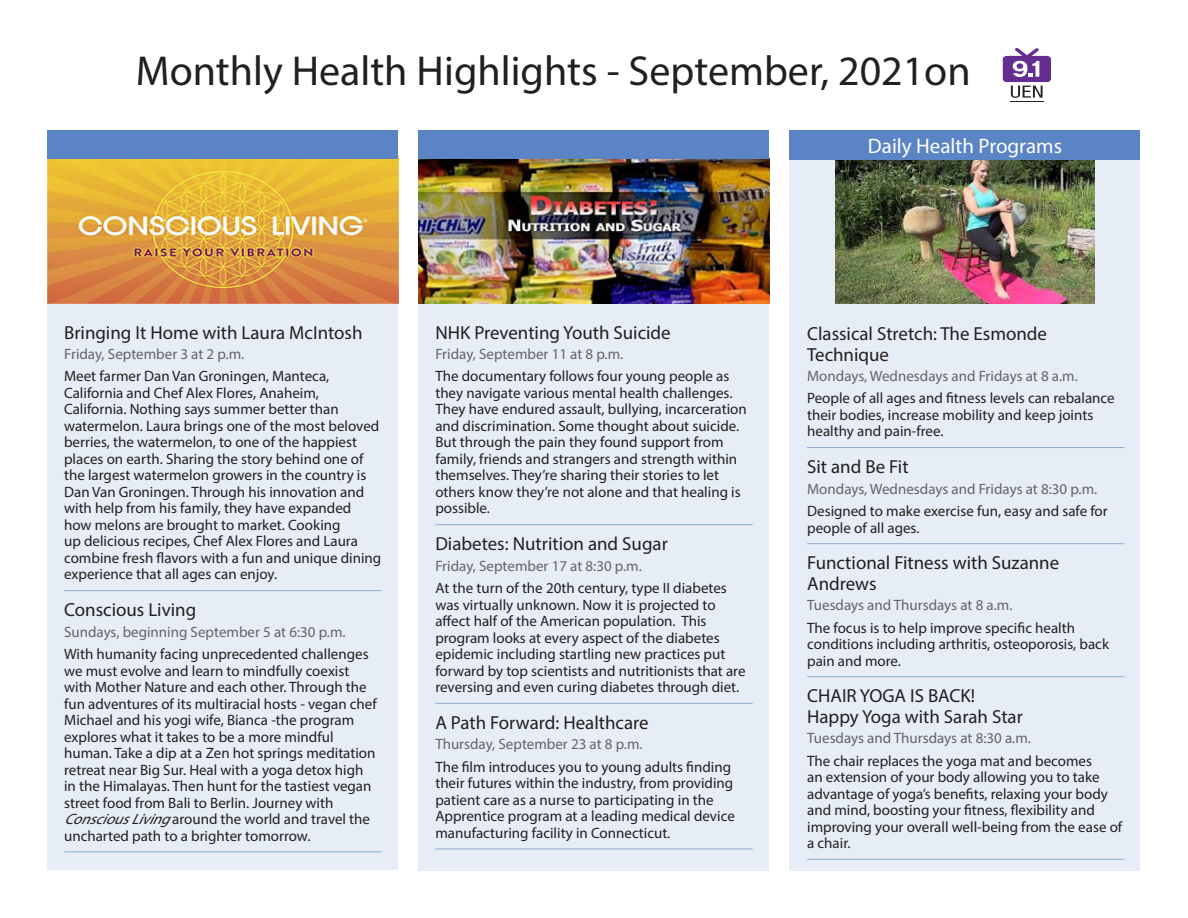
<style>
.page{position:relative;width:1188px;height:918px;background:#fff}
.page>*{position:absolute;margin:0;border:0;box-sizing:border-box;transform-origin:0 0}
.Headline{font:42px "Myriad Pro";color:#231f20}
.Column_Headers{font:21px "Myriad Pro";color:#fff}
.Program_Title{font:18.9px/20.4px "Myriad Pro";color:#231f20}
.Body_copy{font:15px/16.5px "Myriad Pro";color:#231f20}
.Date_and_Time{font:15px "Myriad Pro";color:#636466}
.s1{font-style:italic}
</style>
<div class="page">
<div style="left:789px;top:156px;width:351px;height:715px;background:#e7edf6"></div>
<div style="left:47px;top:156px;width:351px;height:714px;background:#e7edf6"></div>
<div style="left:418px;top:156px;width:352px;height:715px;background:#e7edf6"></div>
<img style="left:836px;top:160px;width:259px;height:144px">
<img style="left:418px;top:159px;width:352px;height:145px">
<div style="left:47px;top:156px;width:351px;height:148px;background:#5b84c5;opacity:.75"></div>
<hr style="left:64px;top:590px;width:317px;height:1px;background:#8ca9d6">
<hr style="left:64px;top:851px;width:317px;height:1px;background:#8ca9d6">
<hr style="left:807px;top:447px;width:317px;height:1px;background:#8ca9d6">
<hr style="left:807px;top:543px;width:317px;height:1px;background:#8ca9d6">
<hr style="left:807px;top:676px;width:317px;height:1px;background:#8ca9d6">
<hr style="left:807px;top:859px;width:317px;height:1px;background:#8ca9d6">
<svg style="left:1003px;top:48px;width:48px;height:50px"></svg>
<hr style="left:1010px;top:101px;width:33px;height:1px;background:#231f20">
<hr style="left:435px;top:524px;width:318px;height:1px;background:#8ca9d6">
<hr style="left:435px;top:703px;width:318px;height:1px;background:#8ca9d6">
<hr style="left:435px;top:849px;width:318px;height:1px;background:#8ca9d6">
<div style="left:47px;top:130px;width:351px;height:29px;background:#5b84c5"></div>
<div style="left:418px;top:130px;width:352px;height:29px;background:#5b84c5"></div>
<div style="left:789px;top:130px;width:351px;height:30px;background:#5b84c5"></div>
<p class="Headline" style="left:136px;top:45px;width:836px">Monthly Health Highlights - September, 2021on</p>
<p class="Column_Headers" style="left:868px;top:133px;width:196px">Daily Health Programs</p>
<p class="Program_Title" style="left:64px;top:322px;width:300px">Bringing It Home with Laura McIntosh</p>
<p class="Date_and_Time" style="left:64px;top:345px;width:182px">Friday, September 3 at 2 p.m.</p>
<p class="Body_copy" style="left:64px;top:368px;width:319px">Meet farmer Dan Van Groningen, Manteca, California and Chef Alex Flores, Anaheim, California. Nothing says summer better than watermelon. Laura brings one of the most beloved berries, the watermelon, to one of the happiest places on earth. Sharing the story behind one of the largest watermelon growers in the country is Dan Van Groningen. Through his innovation and with help from his family, they have expanded how melons are brought to market. Cooking<br>up delicious recipes, Chef Alex Flores and Laura combine fresh flavors with a fun and unique dining experience that all ages can enjoy.</p>
<p class="Program_Title" style="left:64px;top:600px;width:134px">Conscious Living</p>
<p class="Date_and_Time" style="left:64px;top:622px;width:283px">Sundays, beginning September 5 at 6:30 p.m.</p>
<p class="Body_copy" style="left:64px;top:646px;width:314px">With humanity facing unprecedented challenges we must evolve and learn to mindfully coexist with Mother Nature and each other. Through the fun adventures of its multiracial hosts - vegan chef Michael and his yogi wife, Bianca -the program explores what it takes to be a more mindful human. Take a dip at a Zen hot springs meditation retreat near Big Sur. Heal with a yoga detox high in the Himalayas. Then hunt for the tastiest vegan street food from Bali to Berlin. Journey with <span class="s1">ConsciousLiving</span>around the world and travel the uncharted path to a brighter tomorrow.</p>
<p class="Program_Title" style="left:435px;top:322px;width:237px">NHK Preventing Youth Suicide</p>
<p class="Date_and_Time" style="left:435px;top:345px;width:189px">Friday, September 11 at 8 p.m.</p>
<p class="Body_copy" style="left:435px;top:368px;width:313px">The documentary follows four young people as they navigate various mental health challenges.<br>They have endured assault, bullying, incarceration and discrimination. Some thought about suicide.<br>But through the pain they found support from family, friends and strangers and strength within themselves. They’re sharing their stories to let others know they’re not alone and that healing is possible.</p>
<p class="Program_Title" style="left:435px;top:534px;width:234px">Diabetes: Nutrition and Sugar</p>
<p class="Date_and_Time" style="left:435px;top:556px;width:208px">Friday, September 17 at 8:30 p.m.</p>
<p class="Body_copy" style="left:435px;top:580px;width:312px">At the turn of the 20th century, type II diabetes was virtually unknown. Now it is projected to affect half of the American population. This program looks at every aspect of the diabetes epidemic including startling new practices put forward by top scientists and nutritionists that are reversing and even curing diabetes through diet.</p>
<p class="Program_Title" style="left:435px;top:712px;width:215px">A Path Forward: Healthcare</p>
<p class="Date_and_Time" style="left:435px;top:735px;width:209px">Thursday, September 23 at 8 p.m.</p>
<p class="Body_copy" style="left:435px;top:758px;width:301px">The film introduces you to young adults finding their futures within the industry, from providing patient care as a nurse to participating in the Apprentice program at a leading medical device manufacturing facility in Connecticut.</p>
<p class="Program_Title" style="left:807px;top:323px;width:241px">Classical Stretch: The Esmonde<br>Technique</p>
<p class="Date_and_Time" style="left:807px;top:367px;width:272px">Mondays, Wednesdays and Fridays at 8 a.m.</p>
<p class="Body_copy" style="left:807px;top:390px;width:309px">People of all ages and fitness levels can rebalance their bodies, increase mobility and keep joints healthy and pain-free.</p>
<p class="Program_Title" style="left:807px;top:456px;width:103px">Sit and Be Fit</p>
<p class="Date_and_Time" style="left:807px;top:479px;width:292px">Mondays, Wednesdays and Fridays at 8:30 p.m.</p>
<p class="Body_copy" style="left:807px;top:503px;width:302px">Designed to make exercise fun, easy and safe for people of all ages.</p>
<p class="Program_Title" style="left:807px;top:553px;width:254px">Functional Fitness with Suzanne<br>Andrews</p>
<p class="Date_and_Time" style="left:807px;top:596px;width:207px">Tuesdays and Thursdays at 8 a.m.</p>
<p class="Body_copy" style="left:807px;top:619px;width:303px">The focus is to help improve specific health conditions including arthritis, osteoporosis, back pain and more.</p>
<p class="Program_Title" style="left:807px;top:686px;width:169px">CHAIR YOGA IS BACK!</p>
<p class="Program_Title" style="left:807px;top:706px;width:217px">Happy Yoga with Sarah Star</p>
<p class="Date_and_Time" style="left:807px;top:729px;width:225px">Tuesdays and Thursdays at 8:30 a.m.</p>
<p class="Body_copy" style="left:807px;top:752px;width:317px">The chair replaces the yoga mat and becomes<br>an extension of your body allowing you to take advantage of yoga’s benefits, relaxing your body and mind, boosting your fitness, flexibility and improving your overall well-being from the ease of a chair.</p>
</div>
